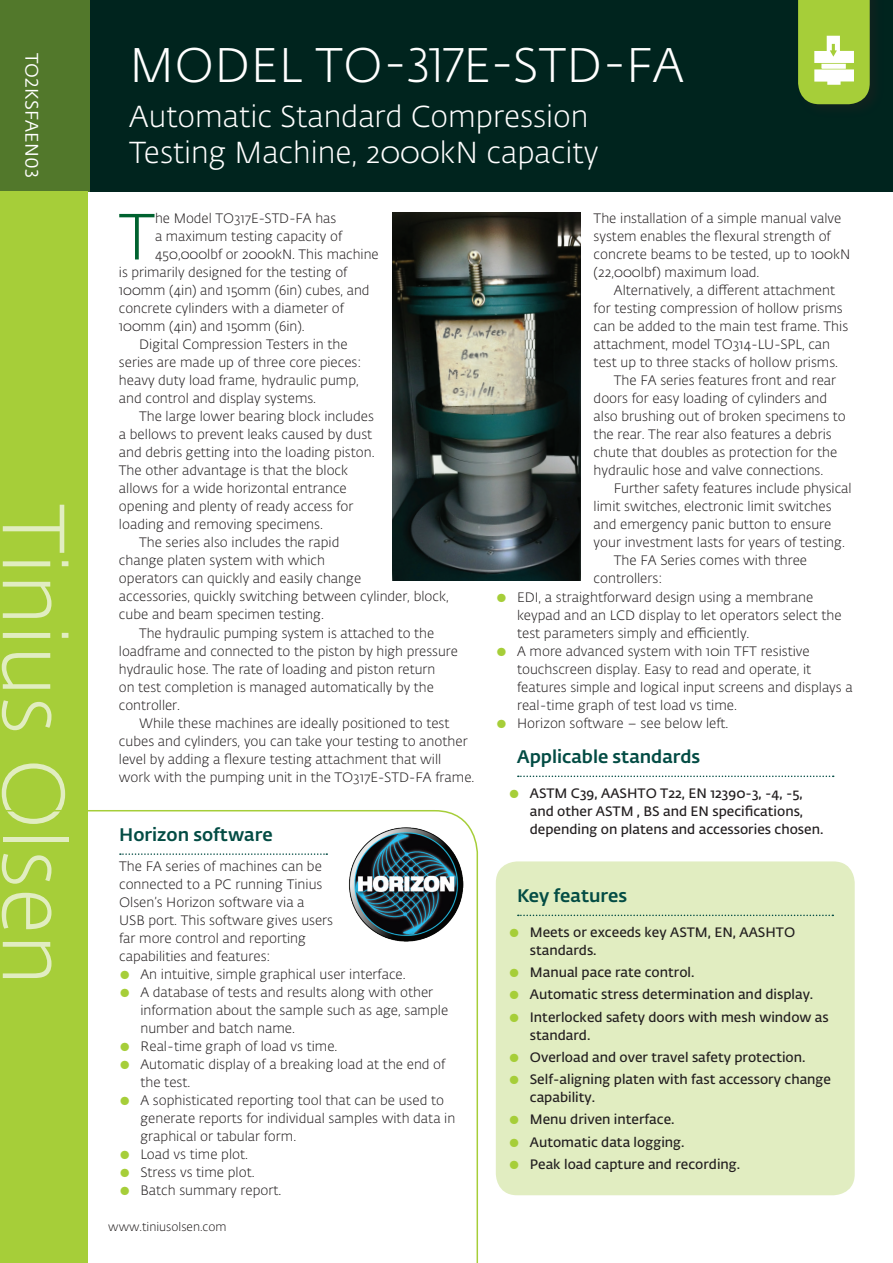
<style>
.page{position:relative;width:893px;height:1263px;background:#fff}
.page>*{position:absolute;margin:0;border:0;box-sizing:border-box;transform-origin:0 0}
.t1{font:300 87px "Fedra Sans Alt Std";color:#e1edc1}
.t2{font:300 64.35px "Fedra Sans Alt Std";color:#00622f}
.t3{font:300 48px "Fedra Sans Alt Std";letter-spacing:.01em;color:#fff}
.t4{font:300 30px/36px "Fedra Sans Alt Std";color:#fff}
.t5{font:500 18px "Fedra Sans Alt Std";color:#034c44}
.t6{font:18px "Fedra Sans Alt Std";letter-spacing:.01em;color:#fff}
.t7{font:300 13.5px/18px "Fedra Sans Alt Std";color:#231f20}
.t8{font:600 13.5px/18px "Fedra Sans Alt Std";color:#231f20}
.t9{font:300 12px "Fedra Sans Alt Std";color:#231f20}
.s1{font-weight:600;font-size:15px;color:#a6ce39}
.s2{font-size:15px;color:#a6ce39}
</style>
<div class="page">
<div style="left:0;top:0;width:893px;height:191px;background:#00241e"></div>
<div style="left:0;top:0;width:89px;height:191px;background:#52782b"></div>
<svg style="left:798px;top:0;width:72px;height:104px;background:#b0d15a"></svg>
<div style="left:0;top:191px;width:87px;height:1072px;background:#a6ce39"></div>
<div style="left:496px;top:861px;width:359px;height:334px;background:#e1edc1;border-radius:21px"></div>
<svg style="left:518px;top:914px;width:315px;height:2px"></svg>
<svg style="left:518px;top:775px;width:316px;height:2px"></svg>
<img style="left:393px;top:213px;width:188px;height:367px">
<svg style="left:87px;top:810px;width:391px;height:453px"></svg>
<h3 class="t6" style="left:43px;top:53px;width:127px;rotate:90deg">TO2KSFAEN03</h3>
<h1 class="t1" style="left:86px;top:504px;width:483px;rotate:90deg">Tinius Olsen</h1>
<h3 class="t3" style="left:129px;top:36px;width:557px">MODEL TO-317E-STD-FA</h3>
<h3 class="t4" style="left:129px;top:99px;width:471px">Automatic Standard Compression<br>Testing Machine, 2000kN capacity</h3>
<h2 class="t2" style="left:119px;top:198px;width:38px">T</h2>
<p class="t7" style="left:155px;top:210px;width:183px">he Model TO317E-STD-FA has</p>
<p class="t7" style="left:155px;top:228px;width:188px">a maximum testing capacity of</p>
<p class="t7" style="left:155px;top:246px;width:225px">450,000lbf or 2000kN. This machine</p>
<p class="t7" style="left:119px;top:264px;width:230px">is primarily designed for the testing of</p>
<p class="t7" style="left:119px;top:282px;width:252px">100mm (4in) and 150mm (6in) cubes, and</p>
<p class="t7" style="left:119px;top:300px;width:226px">concrete cylinders with a diameter of</p>
<p class="t7" style="left:119px;top:318px;width:187px">100mm (4in) and 150mm (6in).</p>
<p class="t7" style="left:139px;top:336px;width:210px">Digital Compression Testers in the</p>
<p class="t7" style="left:119px;top:354px;width:244px">series are made up of three core pieces:</p>
<p class="t7" style="left:119px;top:372px;width:241px">heavy duty load frame, hydraulic pump,</p>
<p class="t7" style="left:119px;top:390px;width:199px">and control and display systems.</p>
<p class="t7" style="left:139px;top:408px;width:236px">The large lower bearing block includes</p>
<p class="t7" style="left:119px;top:426px;width:255px">a bellows to prevent leaks caused by dust</p>
<p class="t7" style="left:119px;top:444px;width:257px">and debris getting into the loading piston.</p>
<p class="t7" style="left:119px;top:462px;width:231px">The other advantage is that the block</p>
<p class="t7" style="left:119px;top:480px;width:229px">allows for a wide horizontal entrance</p>
<p class="t7" style="left:119px;top:498px;width:236px">opening and plenty of ready access for</p>
<p class="t7" style="left:119px;top:516px;width:206px">loading and removing specimens.</p>
<p class="t7" style="left:139px;top:534px;width:202px">The series also includes the rapid</p>
<p class="t7" style="left:119px;top:552px;width:208px">change platen system with which</p>
<p class="t7" style="left:119px;top:570px;width:244px">operators can quickly and easily change</p>
<p class="t7" style="left:119px;top:588px;width:331px">accessories, quickly switching between cylinder, block,</p>
<p class="t7" style="left:119px;top:606px;width:206px">cube and beam specimen testing.</p>
<p class="t7" style="left:139px;top:624px;width:297px">The hydraulic pumping system is attached to the</p>
<p class="t7" style="left:119px;top:642px;width:340px">loadframe and connected to the piston by high pressure</p>
<p class="t7" style="left:119px;top:660px;width:318px">hydraulic hose. The rate of loading and piston return</p>
<p class="t7" style="left:119px;top:678px;width:316px">on test completion is managed automatically by the</p>
<p class="t7" style="left:119px;top:696px;width:62px">controller.</p>
<p class="t7" style="left:139px;top:714px;width:312px">While these machines are ideally positioned to test</p>
<p class="t7" style="left:119px;top:732px;width:350px">cubes and cylinders, you can take your testing to another</p>
<p class="t7" style="left:119px;top:750px;width:324px">level by adding a flexure testing attachment that will</p>
<p class="t7" style="left:119px;top:768px;width:357px">work with the pumping unit in the TO317E-STD-FA frame.</p>
<p class="t7" style="left:594px;top:210px;width:258px">The installation of a simple manual valve system enables the flexural strength of concrete beams to be tested, up to 100kN (22,000lbf) maximum load.</p>
<p class="t7" style="left:614px;top:282px;width:223px">Alternatively, a different attachment</p>
<p class="t7" style="left:594px;top:300px;width:251px">for testing compression of hollow prisms</p>
<p class="t7" style="left:594px;top:318px;width:256px">can be added to the main test frame. This</p>
<p class="t7" style="left:594px;top:336px;width:238px">attachment, model TO314-LU-SPL, can</p>
<p class="t7" style="left:594px;top:354px;width:246px">test up to three stacks of hollow prisms.</p>
<p class="t7" style="left:614px;top:372px;width:224px">The FA series features front and rear</p>
<p class="t7" style="left:594px;top:390px;width:235px">doors for easy loading of cylinders and</p>
<p class="t7" style="left:594px;top:408px;width:254px">also brushing out of broken specimens to</p>
<p class="t7" style="left:594px;top:426px;width:240px">the rear. The rear also features a debris</p>
<p class="t7" style="left:594px;top:444px;width:245px">chute that doubles as protection for the</p>
<p class="t7" style="left:594px;top:462px;width:231px">hydraulic hose and valve connections.</p>
<p class="t7" style="left:614px;top:480px;width:239px">Further safety features include physical</p>
<p class="t7" style="left:594px;top:498px;width:239px">limit switches, electronic limit switches</p>
<p class="t7" style="left:594px;top:516px;width:239px">and emergency panic button to ensure</p>
<p class="t7" style="left:594px;top:534px;width:253px">your investment lasts for years of testing.</p>
<p class="t7" style="left:614px;top:552px;width:195px">The FA Series comes with three</p>
<p class="t7" style="left:594px;top:570px;width:70px">controllers:</p>
<p class="t7" style="left:517px;top:588px;width:326px;text-indent:-21px"><span class="s1">●</span> EDI, a straightforward design using a membrane keypad and an LCD display to let operators select the test parameters simply and efficiently.</p>
<p class="t7" style="left:517px;top:642px;width:337px;text-indent:-21px"><span class="s1">●</span> A more advanced system with 10in TFT resistive touchscreen display. Easy to read and operate, it features simple and logical input screens and displays a real-time graph of test load vs time.</p>
<p class="t7" style="left:496px;top:714px;width:234px"><span class="s1">●</span> Horizon software – see below left.</p>
<h3 class="t5" style="left:517px;top:745px;width:185px">Applicable standards</h3>
<p class="t8" style="left:509px;top:784px;width:296px;text-align:right"><span class="s2">●</span> ASTM C39, AASHTO T22, EN 12390-3, -4, -5, and other ASTM , BS and EN specifications,</p>
<h3 class="t5" style="left:119px;top:823px;width:155px">Horizon software</h3>
<p class="t8" style="left:530px;top:820px;width:295px">depending on platens and accessories chosen.</p>
<p class="t7" style="left:119px;top:858px;width:215px">The FA series of machines can be connected to a PC running Tinius<br>Olsen’s Horizon software via a<br>USB port. This software gives users far more control and reporting capabilities and features:</p>
<p class="t7" style="left:119px;top:966px;width:288px"><span class="s1">●</span> An intuitive, simple graphical user interface.</p>
<p class="t7" style="left:140px;top:984px;width:309px;text-indent:-21px"><span class="s1">●</span> A database of tests and results along with other information about the sample such as age, sample number and batch name.</p>
<p class="t7" style="left:119px;top:1038px;width:220px"><span class="s1">●</span> Real-time graph of load vs time.</p>
<p class="t7" style="left:140px;top:1056px;width:306px;text-indent:-21px"><span class="s1">●</span> Automatic display of a breaking load at the end of the test.</p>
<p class="t7" style="left:140px;top:1092px;width:316px;text-indent:-21px"><span class="s1">●</span> A sophisticated reporting tool that can be used to generate reports for individual samples with data in graphical or tabular form.</p>
<p class="t7" style="left:119px;top:1146px;width:130px"><span class="s1">●</span> Load vs time plot.</p>
<p class="t7" style="left:119px;top:1164px;width:137px"><span class="s1">●</span> Stress vs time plot.</p>
<p class="t7" style="left:119px;top:1182px;width:164px"><span class="s1">●</span> Batch summary report.</p>
<h3 class="t5" style="left:517px;top:884px;width:112px">Key features</h3>
<p class="t8" style="left:530px;top:923px;width:267px;text-indent:-21px"><span class="s2">●</span> Meets or exceeds key ASTM, EN, AASHTO standards.</p>
<p class="t8" style="left:509px;top:963px;width:187px"><span class="s2">●</span> Manual pace rate control.</p>
<p class="t8" style="left:509px;top:986px;width:306px"><span class="s2">●</span> Automatic stress determination and display.</p>
<p class="t8" style="left:530px;top:1008px;width:300px;text-indent:-21px"><span class="s2">●</span> Interlocked safety doors with mesh window as standard.</p>
<p class="t8" style="left:509px;top:1048px;width:298px"><span class="s2">●</span> Overload and over travel safety protection.</p>
<p class="t8" style="left:530px;top:1070px;width:303px;text-indent:-21px"><span class="s2">●</span> Self-aligning platen with fast accessory change capability.</p>
<p class="t8" style="left:509px;top:1111px;width:168px"><span class="s2">●</span> Menu driven interface.</p>
<p class="t8" style="left:509px;top:1133px;width:178px"><span class="s2">●</span> Automatic data logging.</p>
<p class="t8" style="left:509px;top:1155px;width:233px"><span class="s2">●</span> Peak load capture and recording.</p>
<p class="t9" style="left:108px;top:1219px;width:120px">www.tiniusolsen.com</p>
</div>
